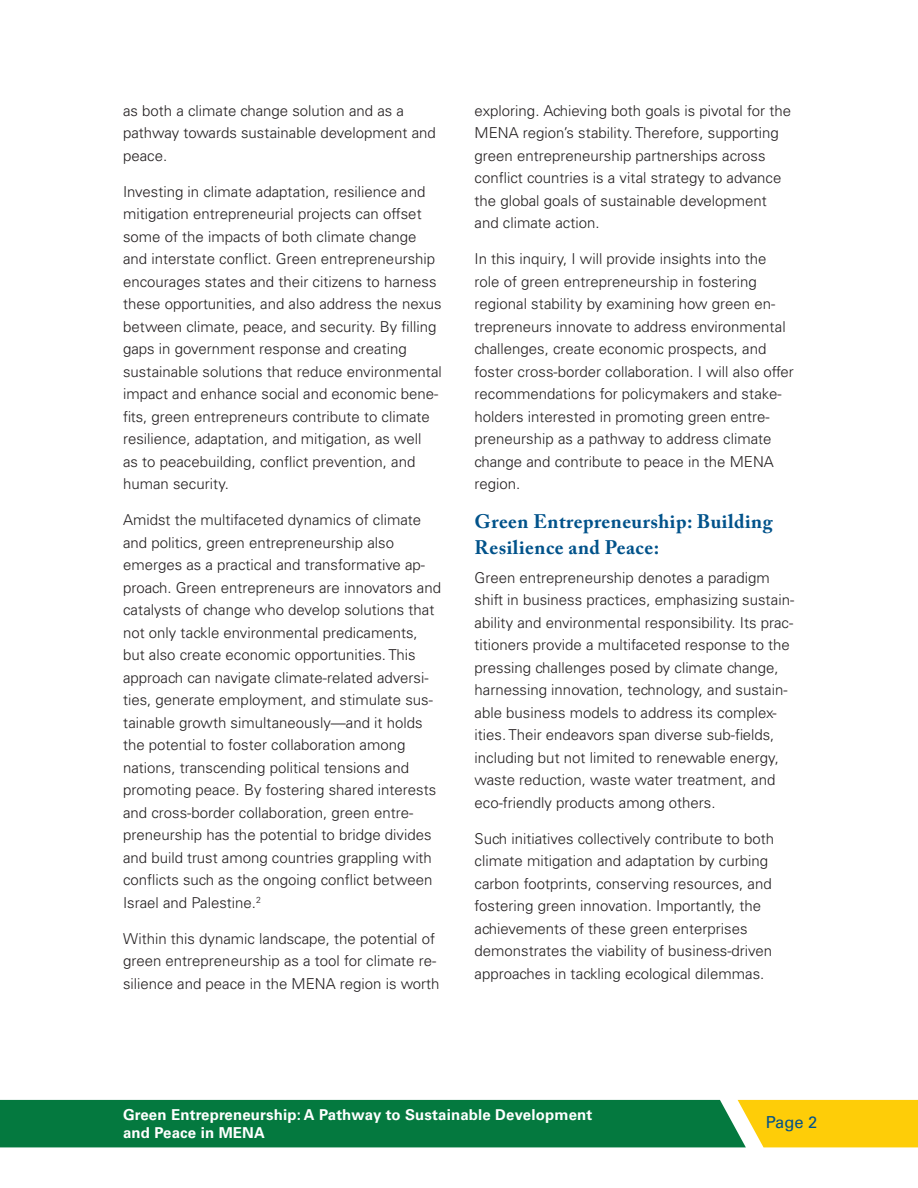
<style>
.page{position:relative;width:918px;height:1188px;background:#fff}
.page>*{position:absolute;margin:0;border:0;box-sizing:border-box;transform-origin:0 0}
.t1{font:700 19.5px/25.5px "Adobe Caslon Pro";letter-spacing:.025em;color:#01528a}
.t2{font:16.5px "Univers LT Std";color:#01528a}
.t3{font:300 15px/22.5px "Univers LT Std";color:#231f20}
.t4{font:700 15px/18px "Univers LT Std";letter-spacing:.01em;color:#fff}
</style>
<div class="page">
<svg style="left:0;top:1100px;width:918px;height:47px;background:#368a38"></svg>
<p class="t3" style="left:123px;top:99px;width:314px">as both a climate change solution and as a pathway towards sustainable development and peace.</p>
<p class="t3" style="left:123px;top:180px;width:320px">Investing in climate adaptation, resilience and mitigation entrepreneurial projects can offset some of the impacts of both climate change and interstate conflict. Green entrepreneurship encourages states and their citizens to harness these opportunities, and also address the nexus between climate, peace, and security. By filling gaps in government response and creating sustainable solutions that reduce environmental impact and enhance social and economic bene&shy;fits, green entrepreneurs contribute to climate resilience, adaptation, and mitigation, as well<br>as to peacebuilding, conflict prevention, and human security.</p>
<p class="t3" style="left:123px;top:509px;width:319px">Amidst the multifaceted dynamics of climate and politics, green entrepreneurship also emerges as a practical and transformative ap&shy;proach. Green entrepreneurs are innovators and catalysts of change who develop solutions that not only tackle environmental predicaments, but also create economic opportunities. This approach can navigate climate-related adversi&shy;ties, generate employment, and stimulate sus&shy;tainable growth simultaneously—and it holds the potential to foster collaboration among nations, transcending political tensions and promoting peace. By fostering shared interests and cross-border collaboration, green entre&shy;preneurship has the potential to bridge divides and build trust among countries grappling with conflicts such as the ongoing conflict between Israel and Palestine.<sup>2</sup></p>
<p class="t3" style="left:123px;top:927px;width:318px">Within this dynamic landscape, the potential of green entrepreneurship as a tool for climate re&shy;silience and peace in the MENA region is worth</p>
<p class="t3" style="left:475px;top:99px;width:318px">exploring. Achieving both goals is pivotal for the MENA region’s stability. Therefore, supporting green entrepreneurship partnerships across conflict countries is a vital strategy to advance the global goals of sustainable development and climate action.</p>
<p class="t3" style="left:475px;top:248px;width:321px">In this inquiry, I will provide insights into the role of green entrepreneurship in fostering regional stability by examining how green en&shy;trepreneurs innovate to address environmental challenges, create economic prospects, and foster cross-border collaboration. I will also offer recommendations for policymakers and stake&shy;holders interested in promoting green entre&shy;preneurship as a pathway to address climate change and contribute to peace in the MENA region.</p>
<h1 class="t1" style="left:475px;top:509px;width:299px">Green Entrepreneurship: Building<br>Resilience and Peace:</h1>
<p class="t3" style="left:475px;top:566px;width:321px">Green entrepreneurship denotes a paradigm shift in business practices, emphasizing sustain&shy;ability and environmental responsibility. Its prac&shy;titioners provide a multifaceted response to the pressing challenges posed by climate change, harnessing innovation, technology, and sustain&shy;able business models to address its complex&shy;ities. Their endeavors span diverse sub-fields, including but not limited to renewable energy, waste reduction, waste water treatment, and eco-friendly products among others.</p>
<p class="t3" style="left:475px;top:827px;width:301px">Such initiatives collectively contribute to both climate mitigation and adaptation by curbing carbon footprints, conserving resources, and fostering green innovation. Importantly, the achievements of these green enterprises demonstrates the viability of business-driven approaches in tackling ecological dilemmas.</p>
<p class="t4" style="left:123px;top:1106px;width:471px">Green Entrepreneurship: A Pathway to Sustainable Development and Peace in MENA</p>
<p class="t2" style="left:766px;top:1113px;width:53px">Page 2</p>
</div>
